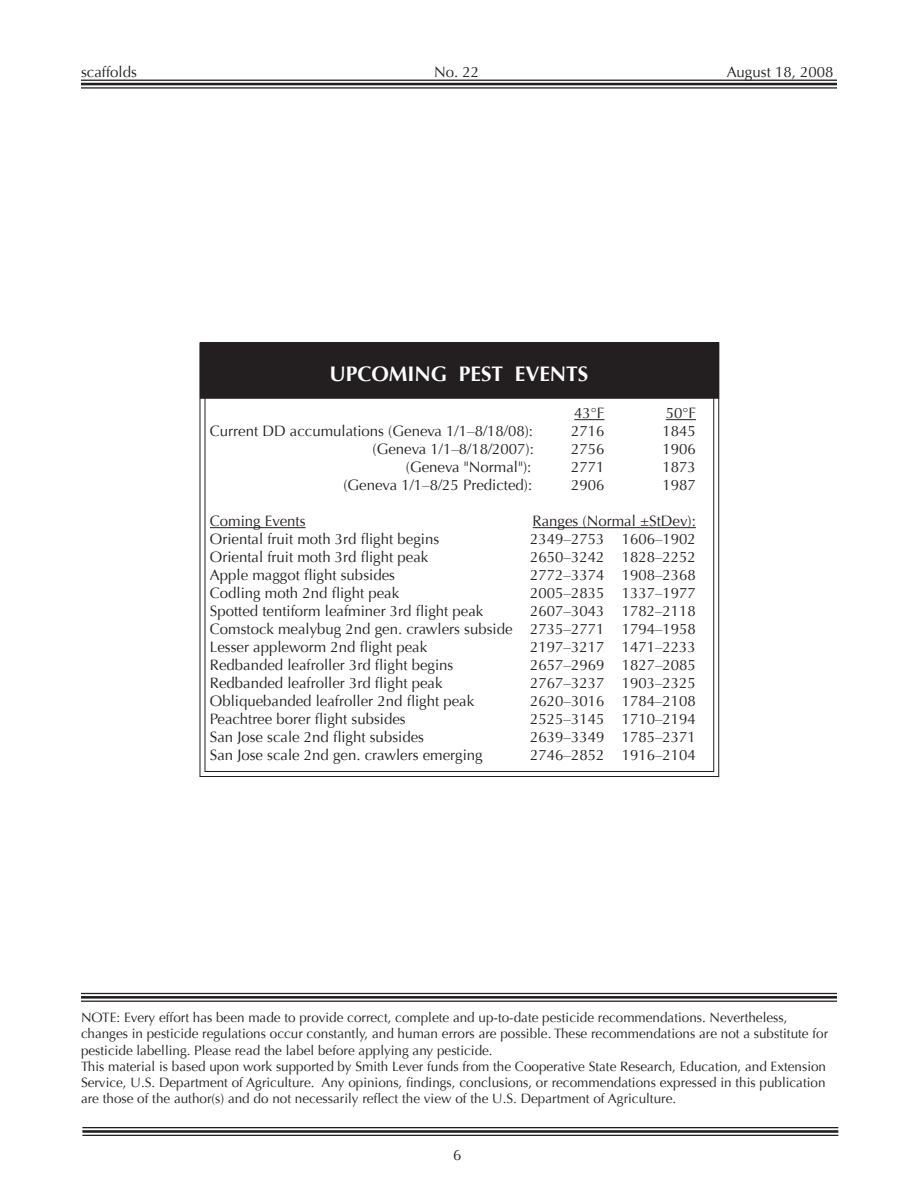
<style>
.page{position:relative;width:918px;height:1188px;background:#fff}
.page>*{position:absolute;margin:0;border:0;box-sizing:border-box;transform-origin:0 0}
.t1{font:700 21px "Optima";color:#fff}
.t2{font:15px/18px "Optima";color:#231f20;text-align:justify}
.t3{font:13.5px/16.2px "Optima";color:#231f20}
</style>
<div class="page">
<hr style="left:81px;top:80px;width:756px;height:1px;background:#231f20">
<hr style="left:81px;top:83px;width:756px;height:2px;background:#231f20">
<hr style="left:81px;top:87px;width:756px;height:2px;background:#231f20">
<hr style="left:82px;top:1127px;width:756px;height:1px;background:#231f20">
<hr style="left:82px;top:1130px;width:756px;height:3px;background:#231f20">
<hr style="left:82px;top:1135px;width:756px;height:1px;background:#231f20">
<hr style="left:81px;top:993px;width:756px;height:1px;background:#231f20">
<hr style="left:81px;top:996px;width:756px;height:3px;background:#231f20">
<hr style="left:81px;top:1001px;width:756px;height:1px;background:#231f20">
<svg style="left:199px;top:342px;width:521px;height:435px"></svg>
<div style="left:201px;top:344px;width:517px;height:53px;background:#231f20"></div>
<div style="left:200px;top:342px;width:519px;height:57px;border:3px solid #231f20"></div>
<hr style="left:574px;top:419px;width:30px;height:1px;background:#231f20">
<hr style="left:666px;top:419px;width:30px;height:1px;background:#231f20">
<hr style="left:210px;top:527px;width:96px;height:1px;background:#231f20">
<hr style="left:533px;top:527px;width:163px;height:1px;background:#231f20">
<p class="t2" style="left:81px;top:63px;width:57px">scaffolds</p>
<p class="t2" style="left:434px;top:63px;width:47px">No. 22</p>
<p class="t2" style="left:727px;top:63px;width:108px">August 18, 2008</p>
<h1 class="t1" style="left:329px;top:362px;width:261px">UPCOMING PEST EVENTS</h1>
<p class="t2" style="left:574px;top:404px;width:32px">43°F</p>
<p class="t2" style="left:666px;top:404px;width:32px">50°F</p>
<p class="t2" style="left:210px;top:422px;width:325px">Current DD accumulations (Geneva 1/1–8/18/08):</p>
<p class="t2" style="left:571px;top:422px;width:35px">2716</p>
<p class="t2" style="left:663px;top:422px;width:35px">1845</p>
<p class="t2" style="left:373px;top:440px;width:163px">(Geneva 1/1–8/18/2007):</p>
<p class="t2" style="left:571px;top:440px;width:35px">2756</p>
<p class="t2" style="left:663px;top:440px;width:35px">1906</p>
<p class="t2" style="left:406px;top:458px;width:127px">(Geneva "Normal"):</p>
<p class="t2" style="left:571px;top:458px;width:35px">2771</p>
<p class="t2" style="left:663px;top:458px;width:35px">1873</p>
<p class="t2" style="left:343px;top:476px;width:190px">(Geneva 1/1–8/25 Predicted):</p>
<p class="t2" style="left:571px;top:476px;width:35px">2906</p>
<p class="t2" style="left:663px;top:476px;width:35px">1987</p>
<p class="t2" style="left:210px;top:512px;width:97px">Coming Events</p>
<p class="t2" style="left:533px;top:512px;width:165px">Ranges (Normal ±StDev):</p>
<p class="t2" style="left:210px;top:530px;width:231px">Oriental fruit moth 3rd flight begins</p>
<p class="t2" style="left:530px;top:530px;width:167px">2349–2753 1606–1902</p>
<p class="t2" style="left:210px;top:548px;width:220px">Oriental fruit moth 3rd flight peak</p>
<p class="t2" style="left:530px;top:548px;width:167px">2650–3242 1828–2252</p>
<p class="t2" style="left:210px;top:566px;width:187px">Apple maggot flight subsides</p>
<p class="t2" style="left:530px;top:566px;width:167px">2772–3374 1908–2368</p>
<p class="t2" style="left:210px;top:584px;width:191px">Codling moth 2nd flight peak</p>
<p class="t2" style="left:530px;top:584px;width:167px">2005–2835 1337–1977</p>
<p class="t2" style="left:210px;top:602px;width:275px">Spotted tentiform leafminer 3rd flight peak</p>
<p class="t2" style="left:210px;top:602px;width:488px;text-indent:320px">2607–3043 1782–2118<br>Comstock mealybug 2nd gen. crawlers subside 2735–2771 1794–1958<br>Lesser appleworm 2nd flight peak</p>
<p class="t2" style="left:530px;top:638px;width:167px">2197–3217 1471–2233</p>
<p class="t2" style="left:210px;top:656px;width:245px">Redbanded leafroller 3rd flight begins</p>
<p class="t2" style="left:530px;top:656px;width:167px">2657–2969 1827–2085</p>
<p class="t2" style="left:210px;top:674px;width:234px">Redbanded leafroller 3rd flight peak</p>
<p class="t2" style="left:530px;top:674px;width:167px">2767–3237 1903–2325</p>
<p class="t2" style="left:210px;top:692px;width:266px">Obliquebanded leafroller 2nd flight peak</p>
<p class="t2" style="left:530px;top:692px;width:167px">2620–3016 1784–2108</p>
<p class="t2" style="left:210px;top:710px;width:197px">Peachtree borer flight subsides</p>
<p class="t2" style="left:530px;top:710px;width:167px">2525–3145 1710–2194</p>
<p class="t2" style="left:210px;top:728px;width:216px">San Jose scale 2nd flight subsides</p>
<p class="t2" style="left:530px;top:728px;width:167px">2639–3349 1785–2371</p>
<p class="t2" style="left:210px;top:746px;width:274px">San Jose scale 2nd gen. crawlers emerging</p>
<p class="t2" style="left:530px;top:746px;width:167px">2746–2852 1916–2104</p>
<p class="t3" style="left:81px;top:1010px;width:749px">NOTE: Every effort has been made to provide correct, complete and up-to-date pesticide recommendations. Nevertheless, changes in pesticide regulations occur constantly, and human errors are possible. These recommendations are not a substitute for pesticide labelling. Please read the label before applying any pesticide.<br>This material is based upon work supported by Smith Lever funds from the Cooperative State Research, Education, and Extension Service, U.S. Department of Agriculture. Any opinions, findings, conclusions, or recommendations expressed in this publication are those of the author(s) and do not necessarily reflect the view of the U.S. Department of Agriculture.</p>
<p class="t2" style="left:453px;top:1146px;width:10px">6</p>
</div>
